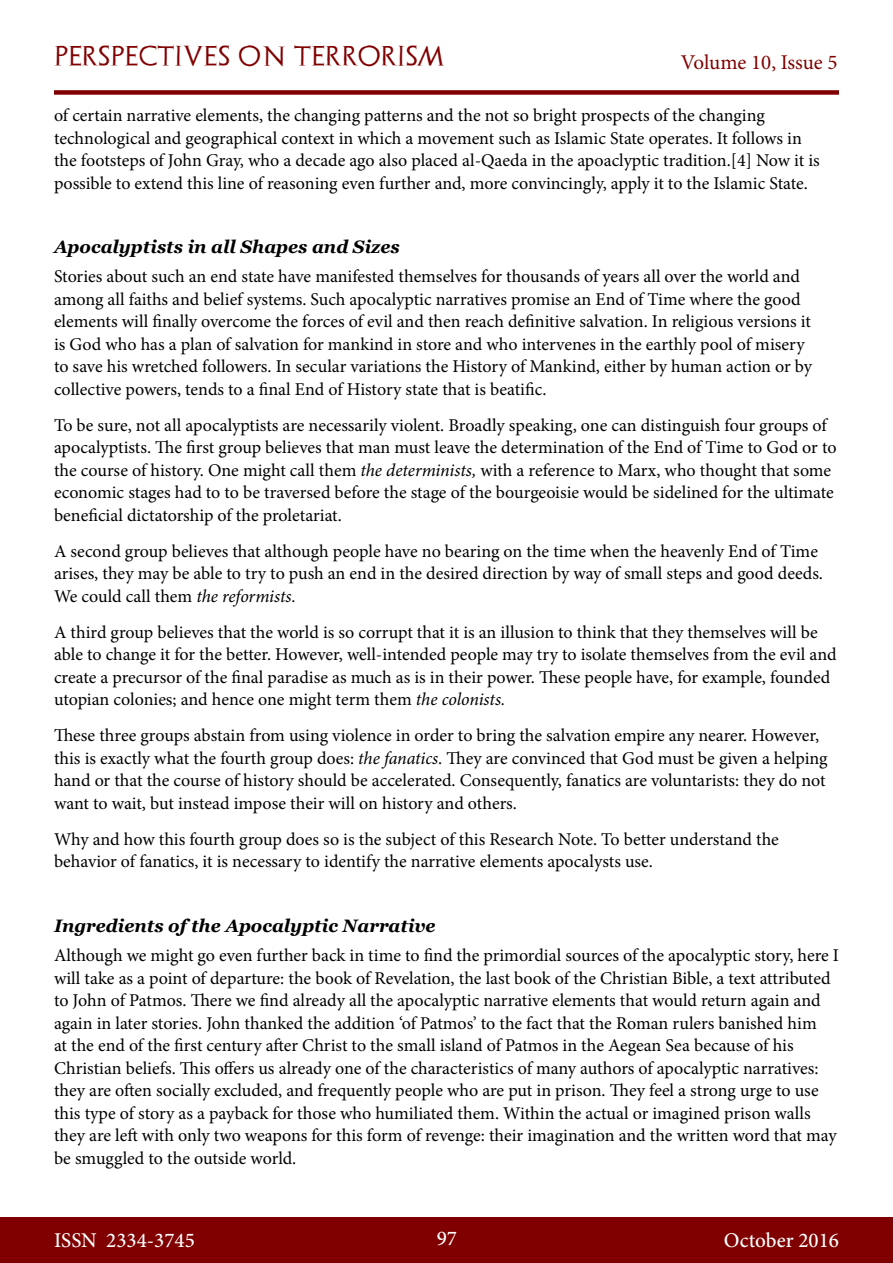
<style>
.page{position:relative;width:893px;height:1263px;background:#fff}
.page>*{position:absolute;margin:0;border:0;box-sizing:border-box;transform-origin:0 0}
.t1{font:500 21px "Minion Pro";color:#fff}
.t2{font:21px "Archeologicaps";letter-spacing:.045em;color:#800000}
.t3{font:21px "Minion Pro";letter-spacing:-.005em;color:#800000}
.t4{font:18px/22.5px "Minion Pro";letter-spacing:-.005em;color:#000}
.t5{font:italic 700 18px "Georgia";color:#000}
.s1{font-style:italic}
</style>
<div class="page">
<div style="left:0;top:1217px;width:893px;height:46px;background:#800000"></div>
<div style="left:54px;top:90px;width:785px;height:5px;background:#800000"></div>
<p class="t2" style="left:54px;top:43px;width:392px">PERSPECTIVES ON TERRORISM</p>
<p class="t3" style="left:681px;top:48px;width:158px">Volume 10, Issue 5</p>
<p class="t4" style="left:54px;top:104px;width:767px">of certain narrative elements, the changing patterns and the not so bright prospects of the changing technological and geographical context in which a movement such as Islamic State operates. It follows in the footsteps of John Gray, who a decade ago also placed al-Qaeda in the apoaclyptic tradition.[4] Now it is possible to extend this line of reasoning even further and, more convincingly, apply it to the Islamic State.</p>
<p class="t5" style="left:54px;top:233px;width:347px">Apocalyptists in all Shapes and Sizes</p>
<p class="t4" style="left:54px;top:265px;width:760px">Stories about such an end state have manifested themselves for thousands of years all over the world and among all faiths and belief systems. Such apocalyptic narratives promise an End of Time where the good elements will finally overcome the forces of evil and then reach definitive salvation. In religious versions it is God who has a plan of salvation for mankind in store and who intervenes in the earthly pool of misery to save his wretched followers. In secular variations the History of Mankind, either by human action or by collective powers, tends to a final End of History state that is beatific.</p>
<p class="t4" style="left:54px;top:414px;width:784px">To be sure, not all apocalyptists are necessarily violent. Broadly speaking, one can distinguish four groups of apocalyptists. The first group believes that man must leave the determination of the End of Time to God or to the course of history. One might call them <span class="s1">the determinists,</span> with a reference to Marx, who thought that some economic stages had to to be traversed before the stage of the bourgeoisie would be sidelined for the ultimate beneficial dictatorship of the proletariat.</p>
<p class="t4" style="left:54px;top:540px;width:770px">A second group believes that although people have no bearing on the time when the heavenly End of Time arises, they may be able to try to push an end in the desired direction by way of small steps and good deeds.<br>We could call them <span class="s1">the reformists.</span></p>
<p class="t4" style="left:54px;top:621px;width:784px">A third group believes that the world is so corrupt that it is an illusion to think that they themselves will be able to change it for the better. However, well-intended people may try to isolate themselves from the evil and create a precursor of the final paradise as much as is in their power. These people have, for example, founded utopian colonies; and hence one might term them <span class="s1">the colonists.</span></p>
<p class="t4" style="left:54px;top:724px;width:775px">These three groups abstain from using violence in order to bring the salvation empire any nearer. However, this is exactly what the fourth group does: <span class="s1">the fanatics</span>. They are convinced that God must be given a helping hand or that the course of history should be accelerated. Consequently, fanatics are voluntarists: they do not want to wait, but instead impose their will on history and others.</p>
<p class="t4" style="left:54px;top:828px;width:726px">Why and how this fourth group does so is the subject of this Research Note. To better understand the behavior of fanatics, it is necessary to identify the narrative elements apocalysts use.</p>
<p class="t5" style="left:54px;top:912px;width:383px">Ingredients of the Apocalyptic Narrative</p>
<p class="t4" style="left:54px;top:944px;width:786px">Although we might go even further back in time to find the primordial sources of the apocalyptic story, here I will take as a point of departure: the book of Revelation, the last book of the Christian Bible, a text attributed to John of Patmos. There we find already all the apocalyptic narrative elements that would return again and again in later stories. John thanked the addition ‘of Patmos’ to the fact that the Roman rulers banished him<br>at the end of the first century after Christ to the small island of Patmos in the Aegean Sea because of his Christian beliefs. This offers us already one of the characteristics of many authors of apocalyptic narratives: they are often socially excluded, and frequently people who are put in prison. They feel a strong urge to use this type of story as a payback for those who humiliated them. Within the actual or imagined prison walls they are left with only two weapons for this form of revenge: their imagination and the written word that may be smuggled to the outside world.</p>
<p class="t1" style="left:54px;top:1226px;width:142px">ISSN 2334-3745</p>
<p class="t1" style="left:437px;top:1224px;width:22px">97</p>
<p class="t1" style="left:724px;top:1226px;width:117px">October 2016</p>
</div>
